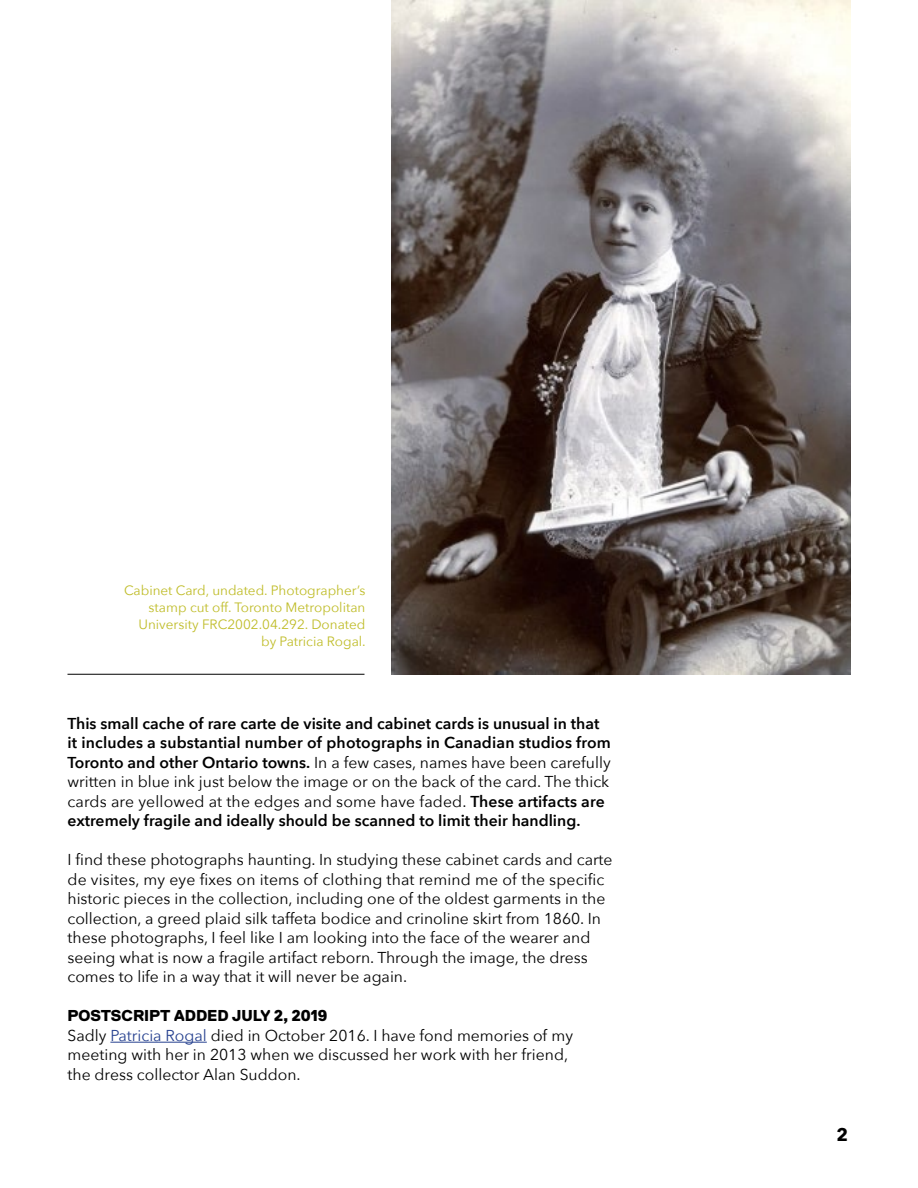
<style>
.page{position:relative;width:918px;height:1188px;background:#fff}
.page>*{position:absolute;margin:0;border:0;box-sizing:border-box;transform-origin:0 0}
.t1{font:700 18px "Avenir Next";color:#000}
.t2{font:15.75px/19.5px "Avenir Next";color:#000}
.t3{font:600 15.75px/19.5px "Avenir Next";color:#000}
.t4{font:800 15.75px "Replica Std";color:#000}
.t5{font:13.5px/17.2px "Avenir Next";color:#bfbc27;text-align:right}
.s1{font-weight:400}
.s2{color:#25408f}
</style>
<div class="page">
<hr style="left:68px;top:674px;width:296px;height:1px;background:#000">
<hr style="left:110px;top:1042px;width:97px;height:1px;background:#25408f">
<img style="left:392px;top:1px;width:458px;height:673px">
<p class="t5" style="left:124px;top:581px;width:243px">Cabinet Card, undated. Photographer’s stamp cut off. Toronto Metropolitan University FRC2002.04.292. Donated by Patricia Rogal.</p>
<p class="t3" style="left:68px;top:713px;width:545px">This small cache of rare carte de visite and cabinet cards is unusual in that it includes a substantial number of photographs in Canadian studios from Toronto and other Ontario towns. <span class="s1">In a few cases, names have been carefully written in blue ink just below the image or on the back of the card. The thick cards are yellowed at the edges and some have faded.</span> These artifacts are extremely fragile and ideally should be scanned to limit their handling.</p>
<p class="t2" style="left:68px;top:850px;width:547px">I find these photographs haunting. In studying these cabinet cards and carte de visites, my eye fixes on items of clothing that remind me of the specific historic pieces in the collection, including one of the oldest garments in the collection, a greed plaid silk taffeta bodice and crinoline skirt from 1860. In these photographs, I feel like I am looking into the face of the wearer and seeing what is now a fragile artifact reborn. Through the image, the dress comes to life in a way that it will never be again.</p>
<p class="t4" style="left:68px;top:1007px;width:261px">POSTSCRIPT ADDED JULY 2, 2019</p>
<p class="t2" style="left:68px;top:1025px;width:507px">Sadly <span class="s2">Patricia Rogal</span> died in October 2016. I have fond memories of my meeting with her in 2013 when we discussed her work with her friend, the dress collector Alan Suddon.</p>
<p class="t1" style="left:836px;top:1119px;width:13px">2</p>
</div>
